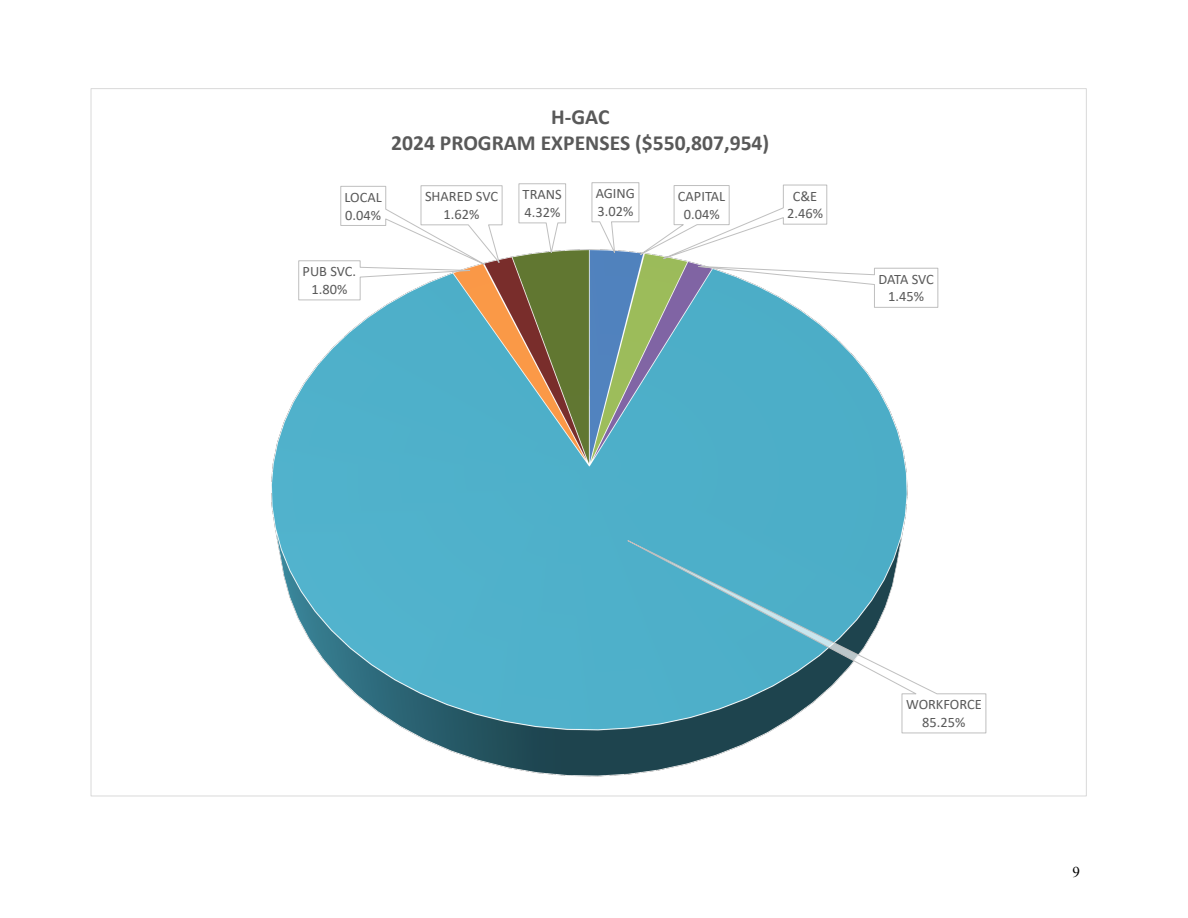
<style>
.page{position:relative;width:1188px;height:918px;background:#fff}
.page>*{position:absolute;margin:0;border:0;box-sizing:border-box;transform-origin:0 0}
.t1{font:700 21.6px/26.4px "Calibri";color:#595959;text-align:center}
.t2{font:15px "Times New Roman";color:#000}
.t3{font:14.4px/17.5px "Calibri";color:#595959;text-align:center}
</style>
<div class="page">
<img style="left:271px;top:249px;width:637px;height:528px">
<svg style="left:591px;top:182px;width:348px;height:126px"></svg>
<svg style="left:627px;top:539px;width:360px;height:195px"></svg>
<svg style="left:298px;top:185px;width:207px;height:116px"></svg>
<svg style="left:518px;top:183px;width:49px;height:74px"></svg>
<h1 class="t1" style="left:391px;top:103px;width:380px">H-GAC<br>2024 PROGRAM EXPENSES ($550,807,954)</h1>
<p class="t3" style="left:345px;top:188px;width:39px;text-align:left">LOCAL<br>0.04%</p>
<p class="t3" style="left:425px;top:187px;width:75px">SHARED SVC<br>1.62%</p>
<p class="t3" style="left:523px;top:186px;width:41px;text-align:left">TRANS<br>4.32%</p>
<p class="t3" style="left:303px;top:263px;width:55px">PUB SVC.<br>1.80%</p>
<p class="t3" style="left:596px;top:184px;width:41px;text-align:left">AGING<br>3.02%</p>
<p class="t3" style="left:678px;top:187px;width:49px">CAPITAL<br>0.04%</p>
<p class="t3" style="left:787px;top:187px;width:37px">C&amp;E<br>2.46%</p>
<p class="t3" style="left:878px;top:270px;width:57px">DATA SVC<br>1.45%</p>
<p class="t3" style="left:906px;top:696px;width:77px">WORKFORCE<br>85.25%</p>
<p class="t2" style="left:1072px;top:862px;width:9px">9</p>
</div>
